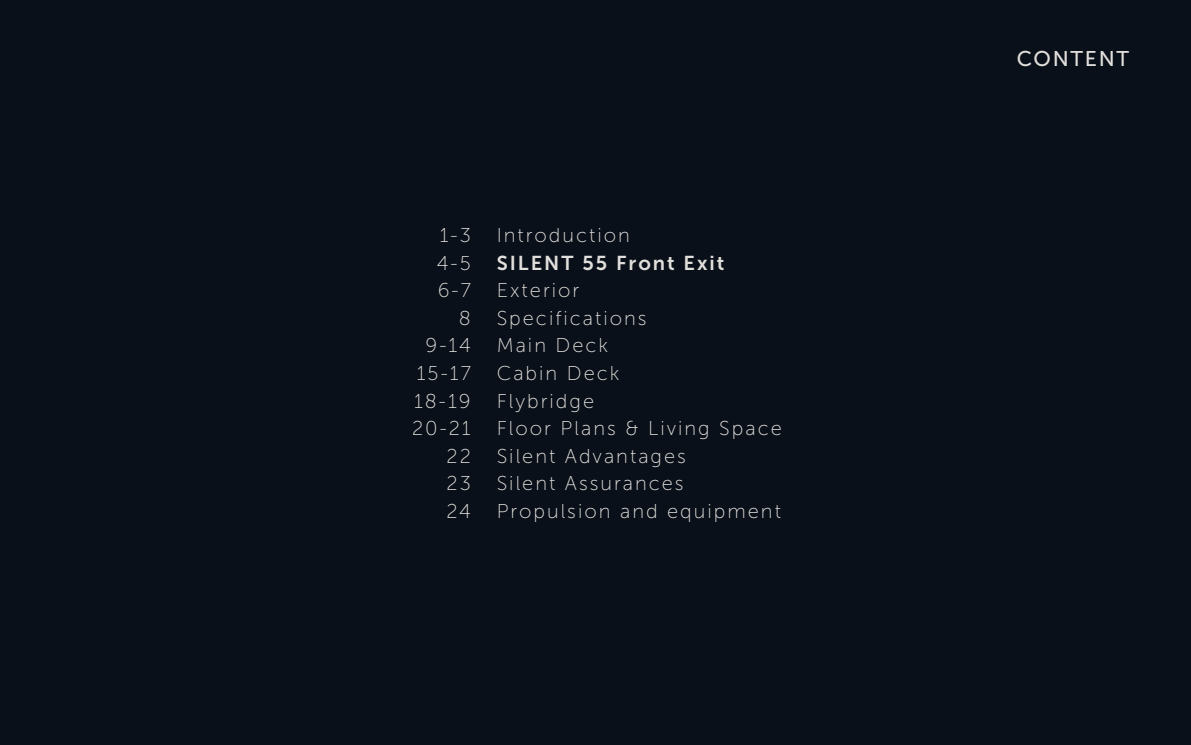
<style>
.page{position:relative;width:1191px;height:745px;background:#fff}
.page>*{position:absolute;margin:0;border:0;box-sizing:border-box;transform-origin:0 0}
.t1{font:21.25px "Museo Sans 500";letter-spacing:.08em;color:#e1dfdc}
.t2{font:20px/27.5px "Museo Sans 100";letter-spacing:.1em;color:#e1dfdc}
.t3{font:20px "Museo Sans 700";letter-spacing:.1em;color:#e1dfdc}
</style>
<div class="page">
<div style="left:0;top:0;width:1190px;height:744px;background:#0a1019"></div>
<p class="t2" style="left:412px;top:222px;width:60px;text-align:right">1-3<br>4-5<br>6-7<br>8<br>9-14<br>15-17<br>18-19<br>20-21<br>22<br>23<br>24</p>
<p class="t2" style="left:496px;top:222px;width:135px">Introduction</p>
<p class="t3" style="left:496px;top:252px;width:229px">SILENT 55 Front Exit</p>
<p class="t2" style="left:496px;top:277px;width:286px">Exterior<br>Specifications<br>Main Deck<br>Cabin Deck<br>Flybridge<br>Floor Plans &amp; Living Space<br>Silent Advantages<br>Silent Assurances<br>Propulsion and equipment</p>
<p class="t1" style="left:1016px;top:47px;width:114px">CONTENT</p>
</div>
